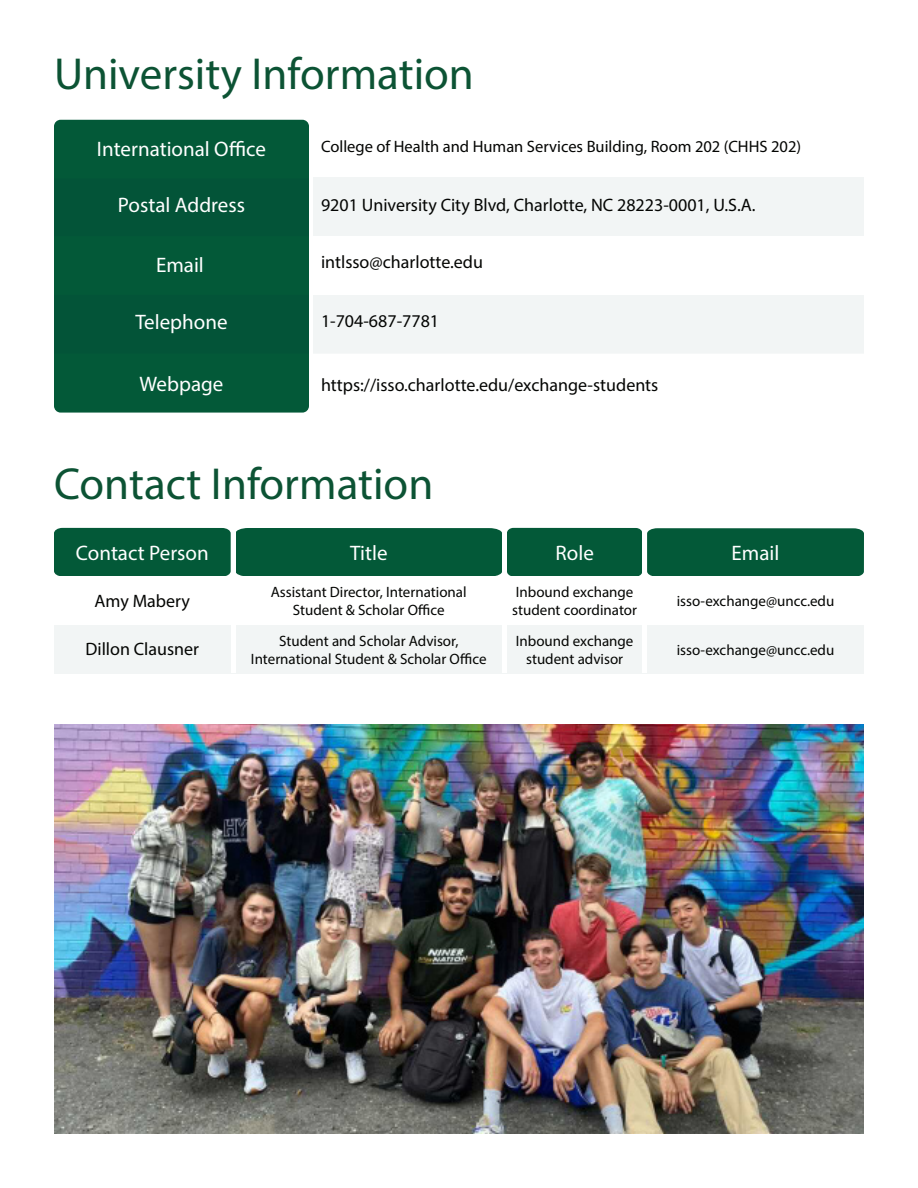
<style>
.page{position:relative;width:918px;height:1188px;background:#fff}
.page>*{position:absolute;margin:0;border:0;box-sizing:border-box;transform-origin:0 0}
.t1{font:45px "Myriad Pro";color:#0c5334}
.t2{font:21px "Myriad Pro";color:#fff}
.t3{font:18px "Myriad Pro";color:#040503}
.t4{font:16.5px "Myriad Pro";color:#040503}
.t5{font:15px/18px "Myriad Pro";color:#040503;text-align:center}
</style>
<div class="page">
<img style="left:54px;top:725px;width:810px;height:409px">
<div style="left:54px;top:528px;width:810px;height:48px;background:#035938"></div>
<div style="left:54px;top:625px;width:810px;height:48px;background:#f2f5f5"></div>
<div style="left:502px;top:528px;width:5px;height:144px;background:#fff"></div>
<hr style="left:231px;top:528px;width:4px;height:144px;background:#fff">
<div style="left:642px;top:528px;width:5px;height:145px;background:#fff"></div>
<div style="left:54px;top:177px;width:810px;height:59px;background:#f2f5f5"></div>
<div style="left:54px;top:295px;width:810px;height:59px;background:#f2f5f5"></div>
<div style="left:54px;top:177px;width:255px;height:74px;background:#035438"></div>
<div style="left:54px;top:120px;width:255px;height:57px;background:#035938"></div>
<div style="left:54px;top:236px;width:255px;height:63px;background:#035938"></div>
<div style="left:54px;top:295px;width:255px;height:64px;background:#035438"></div>
<div style="left:54px;top:359px;width:255px;height:54px;background:#035938"></div>
<hr style="left:309px;top:120px;width:3px;height:293px;background:#fff">
<h1 class="t1" style="left:54px;top:46px;width:421px">University Information</h1>
<h2 class="t2" style="left:97px;top:136px;width:171px">International Office</h2>
<p class="t4" style="left:321px;top:136px;width:482px">College of Health and Human Services Building, Room 202 (CHHS 202)</p>
<h2 class="t2" style="left:118px;top:192px;width:129px">Postal Address</h2>
<p class="t3" style="left:321px;top:194px;width:436px">9201 University City Blvd, Charlotte, NC 28223-0001, U.S.A.</p>
<h2 class="t2" style="left:156px;top:252px;width:49px">Email</h2>
<p class="t3" style="left:321px;top:251px;width:163px">intlsso@charlotte.edu</p>
<h2 class="t2" style="left:135px;top:309px;width:94px">Telephone</h2>
<p class="t3" style="left:321px;top:310px;width:120px">1-704-687-7781</p>
<h2 class="t2" style="left:140px;top:371px;width:85px">Webpage</h2>
<p class="t3" style="left:321px;top:374px;width:339px">https://isso.charlotte.edu/exchange-students</p>
<h1 class="t1" style="left:54px;top:456px;width:381px">Contact Information</h1>
<h2 class="t2" style="left:76px;top:540px;width:134px">Contact Person</h2>
<h2 class="t2" style="left:350px;top:540px;width:39px">Title</h2>
<h2 class="t2" style="left:555px;top:540px;width:40px">Role</h2>
<h2 class="t2" style="left:732px;top:540px;width:49px">Email</h2>
<p class="t3" style="left:95px;top:589px;width:97px">Amy Mabery</p>
<p class="t5" style="left:271px;top:583px;width:197px">Assistant Director, International<br>Student &amp; Scholar Office</p>
<p class="t5" style="left:512px;top:583px;width:126px;text-align:left">Inbound exchange student coordinator</p>
<p class="t5" style="left:677px;top:592px;width:159px">isso-exchange@uncc.edu</p>
<p class="t5" style="left:677px;top:641px;width:159px">isso-exchange@uncc.edu</p>
<p class="t5" style="left:251px;top:632px;width:237px">Student and Scholar Advisor,<br>International Student &amp; Scholar Office</p>
<p class="t5" style="left:516px;top:632px;width:119px">Inbound exchange student advisor</p>
<p class="t3" style="left:86px;top:638px;width:115px">Dillon Clausner</p>
</div>
